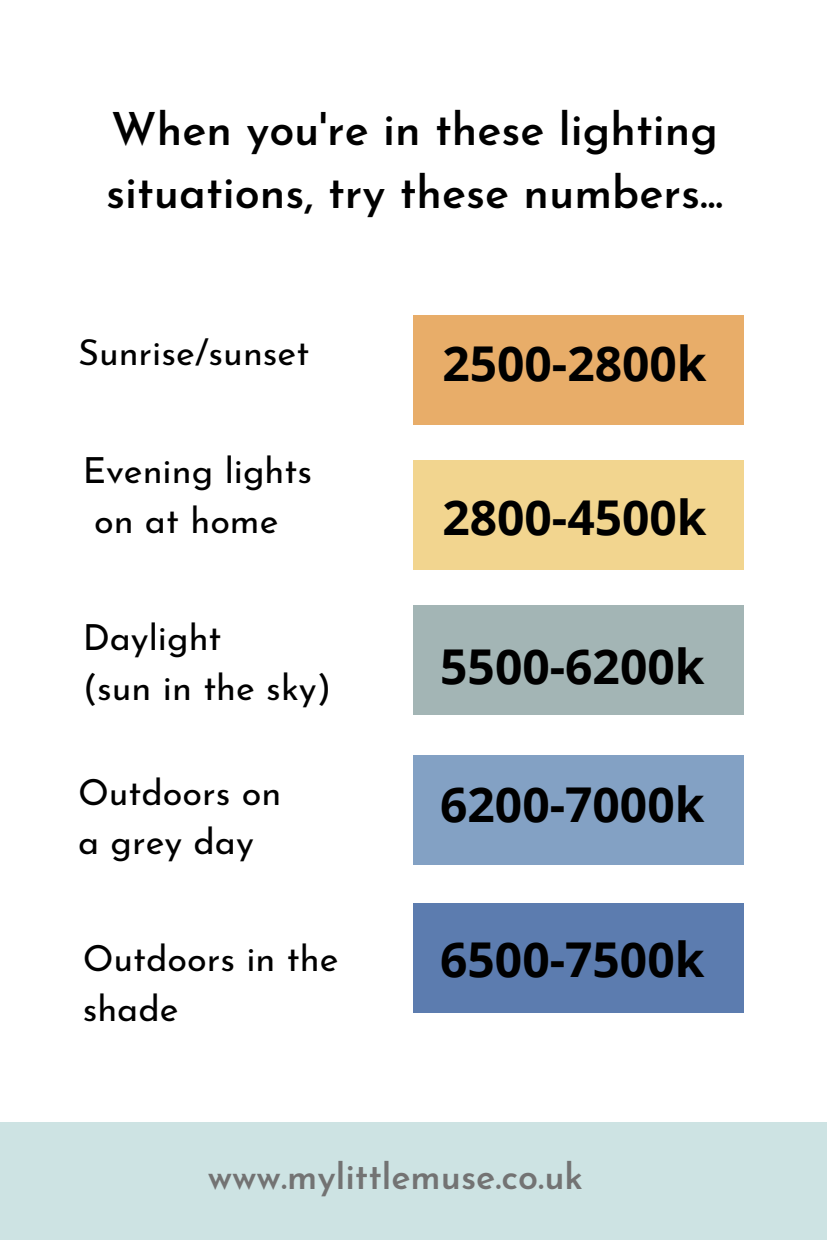
<style>
.page{position:relative;width:827px;height:1240px;background:#fff}
.page>*{position:absolute;margin:0;border:0;box-sizing:border-box;transform-origin:0 0}
.t1{font:700 48px "Open Sans";color:#000}
.t2{font:600 45px/63px "Josefin Sans";color:#000}
.t3{font:36px/49.5px "Josefin Sans";color:#000}
.t4{font:600 36px "Josefin Sans";color:#737373}
</style>
<div class="page">
<div style="left:413px;top:904px;width:331px;height:109px;background:#5c7caf"></div>
<div style="left:413px;top:755px;width:331px;height:110px;background:#83a1c4"></div>
<div style="left:413px;top:605px;width:331px;height:110px;background:#a3b5b5"></div>
<div style="left:413px;top:460px;width:331px;height:110px;background:#f2d58f"></div>
<div style="left:413px;top:315px;width:331px;height:110px;background:#e8ad69"></div>
<div style="left:0;top:1122px;width:827px;height:118px;background:#cde3e3"></div>
<p class="t2" style="left:106px;top:102px;width:618px">When you're in these lighting situations, try these numbers...</p>
<p class="t3" style="left:78px;top:331px;width:233px">Sunrise/sunset</p>
<p class="t3" style="left:94px;top:449px;width:220px;text-indent:-11px">Evening lights on at home</p>
<p class="t3" style="left:83px;top:616px;width:250px">Daylight<br>(sun in the sky)</p>
<p class="t3" style="left:78px;top:771px;width:205px">Outdoors on a grey day</p>
<p class="t3" style="left:83px;top:937px;width:257px">Outdoors in the shade</p>
<h1 class="t1" style="left:442px;top:330px;width:266px">2500-2800k</h1>
<h1 class="t1" style="left:442px;top:484px;width:266px">2800-4500k</h1>
<h1 class="t1" style="left:440px;top:633px;width:266px">5500-6200k</h1>
<h1 class="t1" style="left:440px;top:770px;width:266px">6200-7000k</h1>
<h1 class="t1" style="left:440px;top:925px;width:266px">6500-7500k</h1>
<p class="t4" style="left:208px;top:1162px;width:377px">www.mylittlemuse.co.uk</p>
</div>
